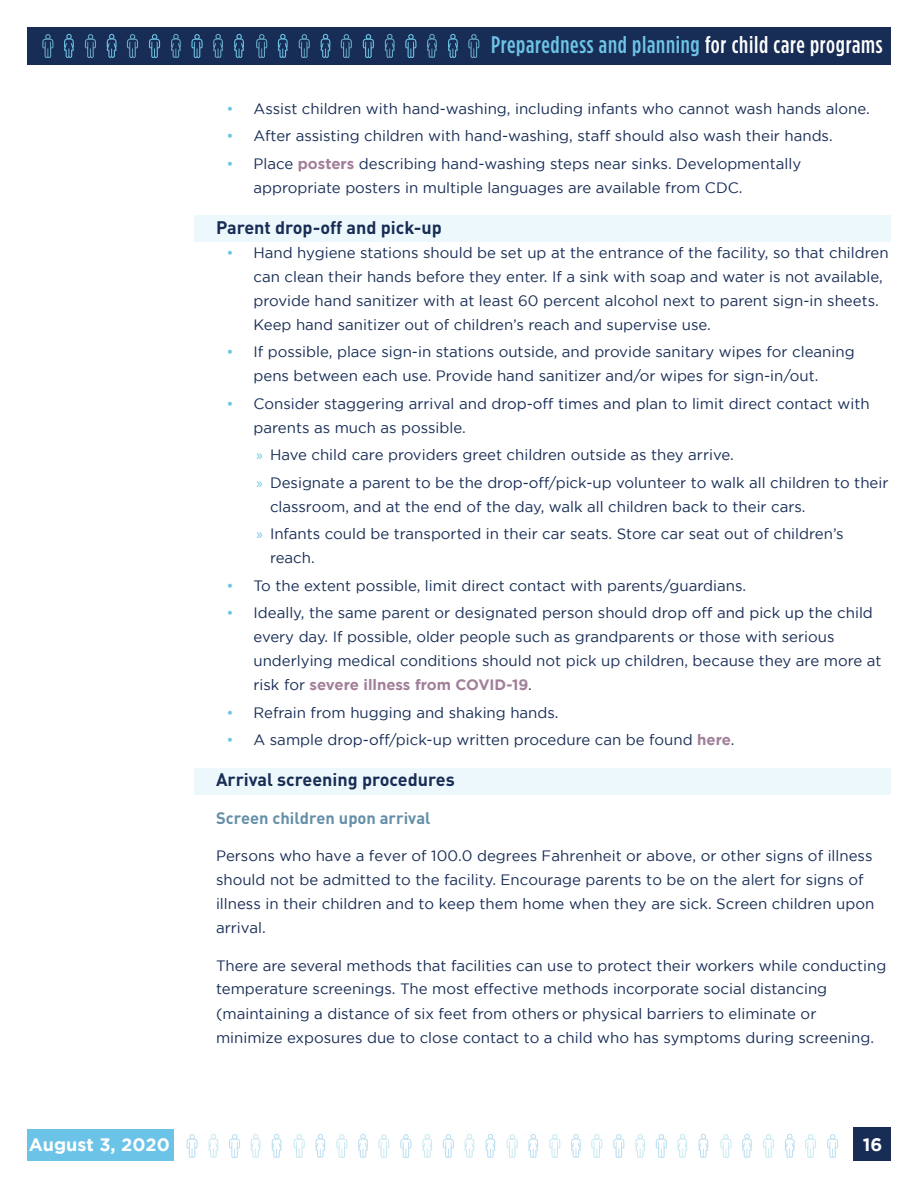
<style>
.page{position:relative;width:918px;height:1188px;background:#fff}
.page>*{position:absolute;margin:0;border:0;box-sizing:border-box;transform-origin:0 0}
.t1{font:500 condensed 24px "Gotham HTF";letter-spacing:.03em;color:#6ec4e7}
.t2{font:700 18px "DIN Pro";color:#182d55}
.t3{font:700 18px "Gotham";color:#fff}
.t4{font:700 18px "Gotham";color:#fff}
.t5{font:700 16.5px "DIN Pro";color:#658fa8}
.t6{font:15px/24px "Gotham";color:#182d55}
.s1{color:#fff}
.s2{color:#6ec4e7}
.s3{font-weight:700;color:#a27f99}
.s4{font-family:"Myriad Pro";color:#6ec4e7}
</style>
<div class="page">
<div style="left:27px;top:27px;width:864px;height:38px;background:#182d55"></div>
<div style="left:853px;top:1127px;width:38px;height:34px;background:#182d55"></div>
<svg style="left:251px;top:1134px;width:10px;height:24px"></svg>
<svg style="left:272px;top:1134px;width:10px;height:24px"></svg>
<svg style="left:186px;top:1134px;width:12px;height:24px"></svg>
<svg style="left:208px;top:1134px;width:10px;height:24px"></svg>
<svg style="left:229px;top:1134px;width:11px;height:24px"></svg>
<svg style="left:315px;top:1134px;width:10px;height:24px"></svg>
<svg style="left:336px;top:1134px;width:11px;height:24px"></svg>
<svg style="left:358px;top:1134px;width:10px;height:24px"></svg>
<svg style="left:294px;top:1134px;width:11px;height:24px"></svg>
<svg style="left:464px;top:1134px;width:10px;height:24px"></svg>
<svg style="left:378px;top:1134px;width:11px;height:24px"></svg>
<svg style="left:485px;top:1134px;width:10px;height:24px"></svg>
<svg style="left:400px;top:1134px;width:11px;height:24px"></svg>
<svg style="left:422px;top:1134px;width:10px;height:24px"></svg>
<svg style="left:443px;top:1134px;width:11px;height:24px"></svg>
<svg style="left:528px;top:1134px;width:10px;height:24px"></svg>
<svg style="left:549px;top:1134px;width:11px;height:24px"></svg>
<svg style="left:571px;top:1134px;width:10px;height:24px"></svg>
<svg style="left:507px;top:1134px;width:11px;height:24px"></svg>
<svg style="left:677px;top:1134px;width:10px;height:24px"></svg>
<svg style="left:591px;top:1134px;width:11px;height:24px"></svg>
<svg style="left:698px;top:1134px;width:10px;height:24px"></svg>
<svg style="left:613px;top:1134px;width:11px;height:24px"></svg>
<svg style="left:635px;top:1134px;width:10px;height:24px"></svg>
<svg style="left:656px;top:1134px;width:11px;height:24px"></svg>
<svg style="left:742px;top:1134px;width:10px;height:24px"></svg>
<svg style="left:763px;top:1134px;width:11px;height:24px"></svg>
<svg style="left:785px;top:1134px;width:10px;height:24px"></svg>
<svg style="left:720px;top:1134px;width:12px;height:24px"></svg>
<svg style="left:805px;top:1134px;width:11px;height:24px"></svg>
<svg style="left:827px;top:1134px;width:11px;height:24px"></svg>
<div style="left:27px;top:1130px;width:146px;height:31px;background:#6bc3e7"></div>
<svg style="left:64px;top:34px;width:10px;height:24px"></svg>
<svg style="left:85px;top:34px;width:11px;height:24px"></svg>
<svg style="left:107px;top:34px;width:10px;height:24px"></svg>
<svg style="left:42px;top:34px;width:11px;height:24px"></svg>
<svg style="left:213px;top:34px;width:10px;height:24px"></svg>
<svg style="left:127px;top:34px;width:11px;height:24px"></svg>
<svg style="left:234px;top:34px;width:10px;height:24px"></svg>
<svg style="left:149px;top:34px;width:11px;height:24px"></svg>
<svg style="left:171px;top:34px;width:10px;height:24px"></svg>
<svg style="left:191px;top:34px;width:12px;height:24px"></svg>
<svg style="left:278px;top:34px;width:10px;height:24px"></svg>
<svg style="left:299px;top:34px;width:11px;height:24px"></svg>
<svg style="left:321px;top:34px;width:10px;height:24px"></svg>
<svg style="left:256px;top:34px;width:11px;height:24px"></svg>
<svg style="left:427px;top:34px;width:10px;height:24px"></svg>
<svg style="left:341px;top:34px;width:11px;height:24px"></svg>
<svg style="left:448px;top:34px;width:10px;height:24px"></svg>
<svg style="left:363px;top:34px;width:11px;height:24px"></svg>
<svg style="left:385px;top:34px;width:10px;height:24px"></svg>
<svg style="left:405px;top:34px;width:11px;height:24px"></svg>
<svg style="left:468px;top:34px;width:11px;height:24px"></svg>
<div style="left:195px;top:215px;width:696px;height:27px;background:#edf8fc"></div>
<div style="left:195px;top:768px;width:696px;height:27px;background:#edf8fc"></div>
<h1 class="t1" style="left:491px;top:32px;width:393px">Preparedness and planning <span class="s1">for child care programs</span></h1>
<p class="t6" style="left:226px;top:96px;width:645px"><span class="s2">•</span> Assist children with hand-washing, including infants who cannot wash hands alone.</p>
<p class="t6" style="left:226px;top:123px;width:608px"><span class="s2">•</span> After assisting children with hand-washing, staff should also wash their hands.</p>
<p class="t6" style="left:254px;top:151px;width:549px;text-indent:-27px"><span class="s2">•</span> Place <span class="s3">posters</span> describing hand-washing steps near sinks. Developmentally appropriate posters in multiple languages are available from CDC.</p>
<p class="t2" style="left:216px;top:212px;width:227px">Parent drop-off and pick-up</p>
<p class="t6" style="left:254px;top:240px;width:637px;text-indent:-27px"><span class="s2">•</span> Hand hygiene stations should be set up at the entrance of the facility, so that children can clean their hands before they enter. If a sink with soap and water is not available, provide hand sanitizer with at least 60 percent alcohol next to parent sign-in sheets.<br>Keep hand sanitizer out of children’s reach and supervise use.</p>
<p class="t6" style="left:254px;top:340px;width:603px;text-indent:-27px"><span class="s2">•</span> If possible, place sign-in stations outside, and provide sanitary wipes for cleaning pens between each use. Provide hand sanitizer and/or wipes for sign-in/out.</p>
<p class="t6" style="left:254px;top:391px;width:618px;text-indent:-27px"><span class="s2">•</span> Consider staggering arrival and drop-off times and plan to limit direct contact with parents as much as possible.</p>
<p class="t6" style="left:256px;top:441px;width:634px;line-height:27.5px"><span class="s4">»</span> Have child care providers greet children outside as they arrive.<br><span class="s4">»</span> Designate a parent to be the drop-off/pick-up volunteer to walk all children to their</p>
<p class="t6" style="left:256px;top:492px;width:589px;line-height:27.5px;text-indent:14px">classroom, and at the end of the day, walk all children back to their cars.<br><span class="s4">»</span> Infants could be transported in their car seats. Store car seat out of children’s</p>
<p class="t6" style="left:270px;top:546px;width:46px">reach.</p>
<p class="t6" style="left:227px;top:573px;width:521px"><span class="s2">•</span> To the extent possible, limit direct contact with parents/guardians.</p>
<p class="t6" style="left:254px;top:601px;width:630px;text-indent:-27px"><span class="s2">•</span> Ideally, the same parent or designated person should drop off and pick up the child every day. If possible, older people such as grandparents or those with serious underlying medical conditions should not pick up children, because they are more at risk for <span class="s3">severe illness from COVID-19</span>.</p>
<p class="t6" style="left:227px;top:700px;width:334px"><span class="s2">•</span> Refrain from hugging and shaking hands.</p>
<p class="t6" style="left:226px;top:728px;width:510px"><span class="s2">•</span> A sample drop-off/pick-up written procedure can be found <span class="s3">here</span>.</p>
<p class="t2" style="left:216px;top:765px;width:240px">Arrival screening procedures</p>
<p class="t5" style="left:216px;top:804px;width:216px">Screen children upon arrival</p>
<p class="t6" style="left:216px;top:844px;width:660px">Persons who have a fever of 100.0 degrees Fahrenheit or above, or other signs of illness should not be admitted to the facility. Encourage parents to be on the alert for signs of illness in their children and to keep them home when they are sick. Screen children upon arrival.</p>
<p class="t6" style="left:216px;top:953px;width:672px">There are several methods that facilities can use to protect their workers while conducting temperature screenings. The most effective methods incorporate social distancing (maintaining a distance of six feet from others or physical barriers to eliminate or minimize exposures due to close contact to a child who has symptoms during screening.</p>
<p class="t3" style="left:29px;top:1135px;width:143px">August 3, 2020</p>
<p class="t4" style="left:863px;top:1134px;width:21px">16</p>
</div>
